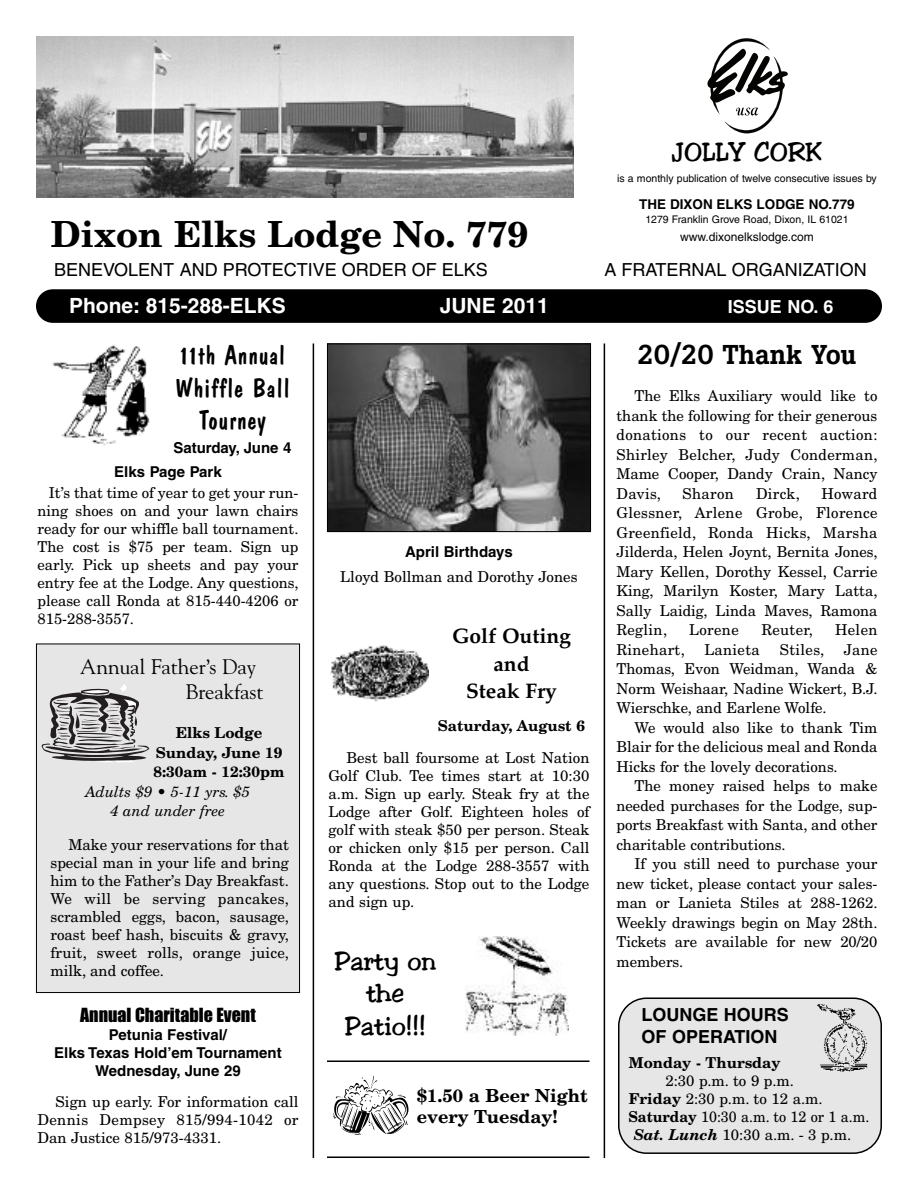
<style>
.page{position:relative;width:918px;height:1188px;background:#fff}
.page>*{position:absolute;margin:0;border:0;box-sizing:border-box;transform-origin:0 0}
.t1{font:700 36px "New Century Schlbk";color:#000}
.t2{font:27px/32.4px "Dom Casual";color:#000;text-align:center}
.t3{font:27px/32.5px "Jester";color:#000;text-align:center}
.t4{font:500 27px "Boton";color:#000}
.t5{font:700 21px "Helvetica";color:#fff}
.t6{font:21px/25.2px "Goudy";color:#000}
.t7{font:700 21px/27.8px "Palatino";color:#000;text-align:center}
.t8{font:18px "Helvetica";color:#000}
.t9{font:700 18px/21.6px "New Century Schlbk";color:#000}
.t10{font:700 18px/21.6px "Helvetica";color:#000}
.t11{font:18px "Impact";color:#000}
.t12{font:700 18px "Helvetica";color:#fff}
.t13{font:15px/19.5px "New Century Schlbk";color:#000;text-align:justify}
.t14{font:700 15px/18px "Helvetica";color:#000}
.t15{font:700 15px/19.5px "New Century Schlbk";color:#000;text-align:center}
.t16{font:italic 15px/19.5px "New Century Schlbk";color:#000;text-align:center}
.t17{font:15px "New Century Schlbk";color:#000;scale:.95 1}
.t18{font:15px "New Century Schlbk";letter-spacing:.02em;color:#000}
.t19{font:700 13.5px "Helvetica";color:#000}
.t20{font:12px "Helvetica";color:#000}
.t21{font:10.5px "Helvetica";color:#000}
.s1{font-weight:700}
.s2{font-weight:700;font-style:italic}
</style>
<div class="page">
<div style="left:36px;top:289px;width:846px;height:34px;background:#000;border-radius:17px"></div>
<img style="left:36px;top:36px;width:538px;height:162px">
<svg style="left:707px;top:38px;width:81px;height:95px"></svg>
<hr style="left:313px;top:344px;width:1px;height:814px;background:#000">
<hr style="left:604px;top:344px;width:1px;height:814px;background:#000">
<img style="left:330px;top:646px;width:99px;height:56px">
<div style="left:618px;top:998px;width:264px;height:156px;background:#e6e6e6"></div>
<img style="left:818px;top:1004px;width:52px;height:69px">
<img style="left:52px;top:344px;width:98px;height:101px">
<img style="left:465px;top:936px;width:104px;height:99px">
<div style="left:36px;top:644px;width:264px;height:349px;background:#e6e6e6"></div>
<div style="left:36px;top:643px;width:264px;height:350px;border:1px solid #000"></div>
<svg style="left:41px;top:685px;width:108px;height:77px"></svg>
<img style="left:329px;top:345px;width:260px;height:185px">
<div style="left:327px;top:343px;width:264px;height:189px;border:1px solid #000"></div>
<svg style="left:333px;top:1076px;width:76px;height:59px"></svg>
<hr style="left:327px;top:1060px;width:263px;height:2px;background:#000">
<hr style="left:327px;top:1156px;width:263px;height:2px;background:#000">
<h1 class="t1" style="left:51px;top:221px;width:479px">Dixon Elks Lodge No. 779</h1>
<h2 class="t3" style="left:672px;top:138px;width:151px">JOLLY CORK</h2>
<p class="t21" style="left:617px;top:174px;width:261px">is a monthly publication of twelve consecutive issues by</p>
<p class="t19" style="left:639px;top:199px;width:217px">THE DIXON ELKS LODGE NO.779</p>
<p class="t21" style="left:645px;top:215px;width:205px">1279 Franklin Grove Road, Dixon, IL 61021</p>
<p class="t20" style="left:680px;top:232px;width:135px">www.dixonelkslodge.com</p>
<p class="t8" style="left:54px;top:263px;width:435px">BENEVOLENT AND PROTECTIVE ORDER OF ELKS</p>
<p class="t8" style="left:605px;top:263px;width:264px">A FRATERNAL ORGANIZATION</p>
<h3 class="t5" style="left:69px;top:298px;width:218px">Phone: 815-288-ELKS</h3>
<h3 class="t5" style="left:440px;top:298px;width:111px">JUNE 2011</h3>
<p class="t12" style="left:728px;top:300px;width:107px">ISSUE NO. 6</p>
<h2 class="t2" style="left:175px;top:342px;width:117px">11th Annual<br>Whiffle Ball<br>Tourney</h2>
<p class="t14" style="left:114px;top:437px;width:179px;line-height:24px;text-indent:59px">Saturday, June 4<br>Elks Page Park</p>
<p class="t13" style="left:38px;top:485px;width:263px;line-height:18px;text-indent:11px">It’s that time of year to get your run&shy;ning shoes on and your lawn chairs ready for our whiffle ball tournament.<br>The cost is $75 per team. Sign up early. Pick up sheets and pay your entry fee at the Lodge. Any questions, please call Ronda at 815-440-4206 or 815-288-3557.</p>
<h3 class="t6" style="left:186px;top:654px;width:80px;text-indent:-105px">Annual Father’s Day<br>Breakfast</h3>
<p class="t15" style="left:154px;top:725px;width:133px">Elks Lodge<br>Sunday, June 19<br>8:30am - 12:30pm</p>
<p class="t16" style="left:85px;top:783px;width:166px">Adults $9 • 5-11 yrs. $5<br>4 and under free</p>
<p class="t13" style="left:50px;top:837px;width:240px;line-height:18px;text-indent:18px">Make your reservations for that special man in your life and bring him to the Father’s Day Breakfast.<br>We will be serving pancakes, scrambled eggs, bacon, sausage, roast beef hash, biscuits &amp; gravy, fruit, sweet rolls, orange juice, milk, and coffee.</p>
<p class="t11" style="left:80px;top:1005px;width:177px">Annual Charitable Event</p>
<p class="t14" style="left:54px;top:1028px;width:229px;text-align:center">Petunia Festival/<br>Elks Texas Hold’em Tournament<br>Wednesday, June 29</p>
<p class="t13" style="left:37px;top:1094px;width:263px;line-height:18px;text-indent:18px">Sign up early. For information call Dennis Dempsey 815/994-1042 or Dan Justice 815/973-4331.</p>
<p class="t14" style="left:405px;top:544px;width:109px">April Birthdays</p>
<p class="t13" style="left:340px;top:569px;width:239px">Lloyd Bollman and Dorothy Jones</p>
<h3 class="t7" style="left:452px;top:624px;width:120px">Golf Outing and<br>Steak Fry</h3>
<p class="t15" style="left:438px;top:718px;width:149px">Saturday, August 6</p>
<p class="t13" style="left:328px;top:750px;width:263px;line-height:18px;text-indent:18px">Best ball foursome at Lost Nation Golf Club. Tee times start at 10:30 a.m. Sign up early. Steak fry at the Lodge after Golf. Eighteen holes of golf with steak $50 per person. Steak or chicken only $15 per person. Call Ronda at the Lodge 288-3557 with any questions. Stop out to the Lodge and sign up.</p>
<h2 class="t3" style="left:335px;top:947px;width:103px">Party on the<br>Patio!!!</h2>
<p class="t9" style="left:417px;top:1086px;width:173px">$1.50 a Beer Night every Tuesday!</p>
<h2 class="t4" style="left:637px;top:345px;width:221px">20/20 Thank You</h2>
<p class="t13" style="left:617px;top:388px;width:263px;text-indent:18px">The Elks Auxiliary would like to thank the following for their generous donations to our recent auction:<br>Shirley Belcher, Judy Conderman, Mame Cooper, Dandy Crain, Nancy Davis,</p>
<p class="t13" style="left:617px;top:485px;width:263px;text-indent:205px">Howard Glessner, Arlene Grobe, Florence Greenfield, Ronda Hicks, Marsha Jilderda, Helen Joynt, Bernita Jones, Mary Kellen, Dorothy Kessel, Carrie King, Marilyn Koster, Mary Latta, Sally Laidig, Linda Maves, Ramona Reglin,</p>
<p class="t13" style="left:683px;top:485px;width:53px">Sharon</p>
<p class="t13" style="left:756px;top:485px;width:45px">Dirck,</p>
<p class="t13" style="left:689px;top:622px;width:51px">Lorene</p>
<p class="t13" style="left:761px;top:622px;width:53px">Reuter,</p>
<p class="t13" style="left:835px;top:622px;width:44px">Helen</p>
<p class="t18" style="left:617px;top:644px;width:70px">Rinehart,</p>
<p class="t18" style="left:704px;top:644px;width:57px">Lanieta</p>
<p class="t13" style="left:780px;top:641px;width:46px">Stiles,</p>
<p class="t13" style="left:617px;top:641px;width:263px;text-indent:227px">Jane Thomas, Evon Weidman, Wanda &amp; Norm Weishaar, Nadine Wickert, B.J.<br>Wierschke, and Earlene Wolfe.</p>
<p class="t13" style="left:617px;top:719px;width:263px;text-indent:18px">We would also like to thank Tim Blair for the delicious meal and Ronda Hicks for the lovely decorations.</p>
<p class="t13" style="left:617px;top:778px;width:263px;text-indent:18px">The money raised helps to make needed purchases for the Lodge, sup&shy;ports Breakfast with Santa, and other charitable contributions.</p>
<p class="t13" style="left:617px;top:856px;width:263px;text-indent:18px">If you still need to purchase your new ticket, please contact your sales&shy;man or Lanieta Stiles at 288-1262.<br>Weekly drawings begin on May 28th.<br>Tickets are available for new 20/20 members.</p>
<p class="t10" style="left:642px;top:1006px;width:149px">LOUNGE HOURS<br>OF OPERATION</p>
<p class="t15" style="left:629px;top:1054px;width:153px">Monday - Thursday</p>
<p class="t13" style="left:665px;top:1072px;width:130px">2:30 p.m. to 9 p.m.</p>
<p class="t13" style="left:629px;top:1090px;width:195px"><span class="s1">Friday</span> 2:30 p.m. to 12 a.m.</p>
<p class="t17" style="left:628px;top:1111px;width:255px"><span class="s1">Saturday</span> 10:30 a.m. to 12 or 1 a.m.</p>
<p class="t13" style="left:634px;top:1126px;width:219px"><span class="s2">Sat. Lunch</span> 10:30 a.m. - 3 p.m.</p>
</div>
